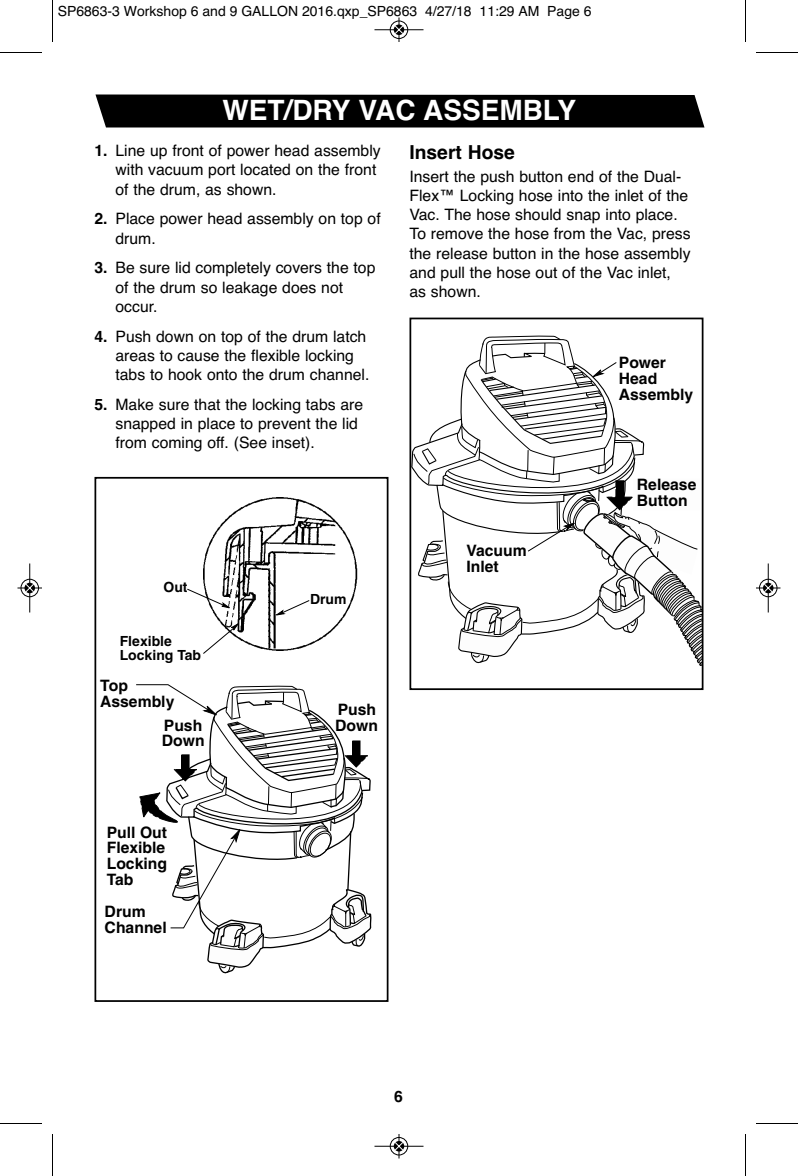
<style>
.page{position:relative;width:798px;height:1176px;background:#fff}
.page>*{position:absolute;margin:0;border:0;box-sizing:border-box;transform-origin:0 0}
.t1{font:700 28px "Helvetica";color:#fff}
.t2{font:700 19.25px "Helvetica";color:#000}
.t3{font:15.75px/19.2px "Helvetica";color:#000}
.t4{font:700 15.75px/15.8px "Helvetica";color:#000}
.t5{font:14px "Helvetica";color:#000}
.t6{font:700 14px/14.3px "Helvetica";color:#000}
.s1{font-weight:700}
</style>
<div class="page">
<svg style="left:136px;top:684px;width:236px;height:289px"></svg>
<img style="left:204px;top:497px;width:154px;height:154px">
<svg style="left:187px;top:588px;width:43px;height:20px"></svg>
<svg style="left:203px;top:624px;width:35px;height:30px"></svg>
<svg style="left:276px;top:600px;width:34px;height:15px"></svg>
<div style="left:94px;top:477px;width:294px;height:525px;border:2px solid #000"></div>
<svg style="left:95px;top:94px;width:609px;height:34px;background:#0d0d0d"></svg>
<svg style="left:413px;top:336px;width:288px;height:330px"></svg>
<div style="left:410px;top:318px;width:294px;height:372px;border:2px solid #000"></div>
<hr style="left:52px;top:0;width:1px;height:42px;background:#000">
<hr style="left:0;top:52px;width:42px;height:1px;background:#000">
<hr style="left:745px;top:0;width:1px;height:42px;background:#000">
<hr style="left:756px;top:52px;width:42px;height:1px;background:#000">
<hr style="left:52px;top:1134px;width:1px;height:42px;background:#000">
<hr style="left:0;top:1123px;width:42px;height:1px;background:#000">
<hr style="left:745px;top:1134px;width:1px;height:42px;background:#000">
<hr style="left:756px;top:1123px;width:42px;height:1px;background:#000">
<div style="left:390px;top:20px;width:18px;height:19px;border:1px solid #fff;border-radius:50%"></div>
<hr style="left:374px;top:29px;width:50px;height:1px;background:#000">
<div style="left:390px;top:21px;width:18px;height:18px;border:1px solid #000;border-radius:50%"></div>
<svg style="left:395px;top:18px;width:8px;height:24px"></svg>
<div style="left:390px;top:1137px;width:18px;height:19px;border:1px solid #fff;border-radius:50%"></div>
<hr style="left:374px;top:1146px;width:50px;height:1px;background:#000">
<div style="left:390px;top:1137px;width:18px;height:18px;border:1px solid #000;border-radius:50%"></div>
<svg style="left:395px;top:1134px;width:8px;height:24px"></svg>
<div style="left:20px;top:579px;width:19px;height:18px;border:1px solid #fff;border-radius:50%"></div>
<hr style="left:29px;top:564px;width:1px;height:48px;background:#000">
<div style="left:21px;top:579px;width:18px;height:18px;border:1px solid #000;border-radius:50%"></div>
<svg style="left:18px;top:584px;width:24px;height:8px"></svg>
<div style="left:759px;top:579px;width:19px;height:18px;border:1px solid #fff;border-radius:50%"></div>
<hr style="left:768px;top:564px;width:1px;height:48px;background:#000">
<div style="left:759px;top:579px;width:18px;height:18px;border:1px solid #000;border-radius:50%"></div>
<svg style="left:756px;top:584px;width:24px;height:8px"></svg>
<p class="t5" style="left:58px;top:3px;width:535px">SP6863-3 Workshop 6 and 9 GALLON 2016.qxp_SP6863 4/27/18 11:29 AM Page 6</p>
<h1 class="t1" style="left:222px;top:94px;width:355px">WET/DRY VAC ASSEMBLY</h1>
<p class="t3" style="left:116px;top:141px;width:267px;text-indent:-21px"><span class="s1">1.</span> Line up front of power head assembly with vacuum port located on the front of the drum, as shown.</p>
<p class="t3" style="left:116px;top:209px;width:267px;text-indent:-21px"><span class="s1">2.</span> Place power head assembly on top of drum.</p>
<p class="t3" style="left:116px;top:258px;width:261px;text-indent:-21px"><span class="s1">3.</span> Be sure lid completely covers the top of the drum so leakage does not occur.</p>
<p class="t3" style="left:116px;top:327px;width:255px;text-indent:-21px"><span class="s1">4.</span> Push down on top of the drum latch areas to cause the flexible locking tabs to hook onto the drum channel.</p>
<p class="t3" style="left:116px;top:395px;width:249px;text-indent:-21px"><span class="s1">5.</span> Make sure that the locking tabs are snapped in place to prevent the lid from coming off. (See inset).</p>
<p class="t6" style="left:163px;top:581px;width:26px">Out</p>
<p class="t6" style="left:120px;top:635px;width:83px">Flexible<br>Locking Tab</p>
<p class="t4" style="left:100px;top:679px;width:76px">Top<br>Assembly</p>
<p class="t4" style="left:162px;top:719px;width:44px">Push<br>Down</p>
<p class="t6" style="left:310px;top:593px;width:38px">Drum</p>
<p class="t4" style="left:335px;top:703px;width:44px">Push<br>Down</p>
<p class="t2" style="left:410px;top:141px;width:107px">Insert Hose</p>
<p class="t3" style="left:410px;top:167px;width:283px">Insert the push button end of the Dual-Flex™ Locking hose into the inlet of the Vac. The hose should snap into place.<br>To remove the hose from the Vac, press the release button in the hose assembly and pull the hose out of the Vac inlet, as shown.</p>
<p class="t4" style="left:619px;top:356px;width:76px">Power<br>Head<br>Assembly</p>
<p class="t4" style="left:466px;top:544px;width:62px">Vacuum<br>Inlet</p>
<p class="t4" style="left:637px;top:478px;width:61px">Release<br>Button</p>
<p class="t4" style="left:107px;top:825px;width:62px;text-align:justify">Pull Out Flexible Locking Tab</p>
<p class="t4" style="left:105px;top:905px;width:64px">Drum<br>Channel</p>
<p class="t4" style="left:394px;top:1088px;width:10px">6</p>
</div>
